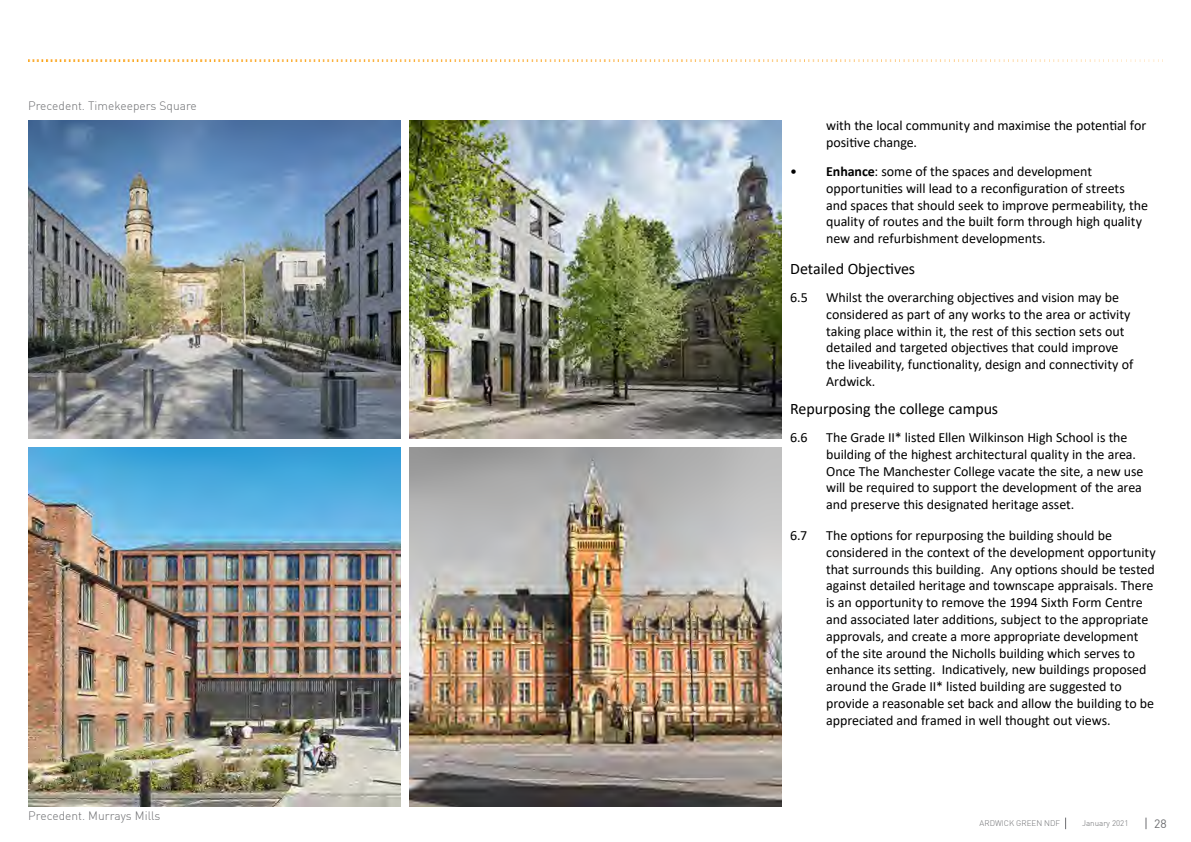
<style>
.page{position:relative;width:1191px;height:842px;background:#fff}
.page>*{position:absolute;margin:0;border:0;box-sizing:border-box;transform-origin:0 0}
.t1{font:16px "Calibri";letter-spacing:-.005em;color:#000}
.t2{font:14px/16.8px "Calibri";letter-spacing:-.005em;color:#000}
.t3{font:300 12px "DIN";color:#6d6e71}
.t4{font:12px "DIN";color:#6d6e71}
.t5{font:300 8px "DIN";color:#6d6e71}
.s1{font-weight:700}
</style>
<div class="page">
<img style="left:28px;top:59px;width:1131px;height:2px">
<img style="left:28px;top:120px;width:373px;height:319px">
<img style="left:409px;top:120px;width:372px;height:319px">
<img style="left:28px;top:447px;width:373px;height:359px">
<img style="left:409px;top:447px;width:372px;height:359px">
<p class="t3" style="left:28px;top:98px;width:170px">Precedent. Timekeepers Square</p>
<p class="t3" style="left:28px;top:808px;width:134px">Precedent. Murrays Mills</p>
<p class="t2" style="left:826px;top:117px;width:322px">with the local community and maximise the potential for positive change.</p>
<p class="t2" style="left:826px;top:163px;width:323px;text-indent:-36px">• <span class="s1">Enhance</span>: some of the spaces and development opportunities will lead to a reconfiguration of streets and spaces that should seek to improve permeability, the quality of routes and the built form through high quality new and refurbishment developments.</p>
<p class="t1" style="left:790px;top:258px;width:127px">Detailed Objectives</p>
<p class="t2" style="left:790px;top:289px;width:19px">6.5</p>
<p class="t2" style="left:826px;top:289px;width:309px">Whilst the overarching objectives and vision may be considered as part of any works to the area or activity taking place within it, the rest of this section sets out detailed and targeted objectives that could improve the liveability, functionality, design and connectivity of Ardwick.</p>
<p class="t1" style="left:790px;top:398px;width:209px">Repurposing the college campus</p>
<p class="t2" style="left:790px;top:429px;width:19px">6.6</p>
<p class="t2" style="left:826px;top:429px;width:319px">The Grade II* listed Ellen Wilkinson High School is the building of the highest architectural quality in the area.<br>Once The Manchester College vacate the site, a new use will be required to support the development of the area and preserve this designated heritage asset.</p>
<p class="t2" style="left:790px;top:527px;width:19px">6.7</p>
<p class="t2" style="left:826px;top:527px;width:331px">The options for repurposing the building should be considered in the context of the development opportunity that surrounds this building. Any options should be tested against detailed heritage and townscape appraisals. There is an opportunity to remove the 1994 Sixth Form Centre and associated later additions, subject to the appropriate approvals, and create a more appropriate development<br>of the site around the Nicholls building which serves to enhance its setting. Indicatively, new buildings proposed around the Grade II* listed building are suggested to provide a reasonable set back and allow the building to be appreciated and framed in well thought out views.</p>
<p class="t5" style="left:979px;top:818px;width:82px">ARDWICK GREEN NDF</p>
<p class="t5" style="left:1082px;top:818px;width:48px">January 2021</p>
<p class="t4" style="left:1154px;top:816px;width:14px">28</p>
</div>
